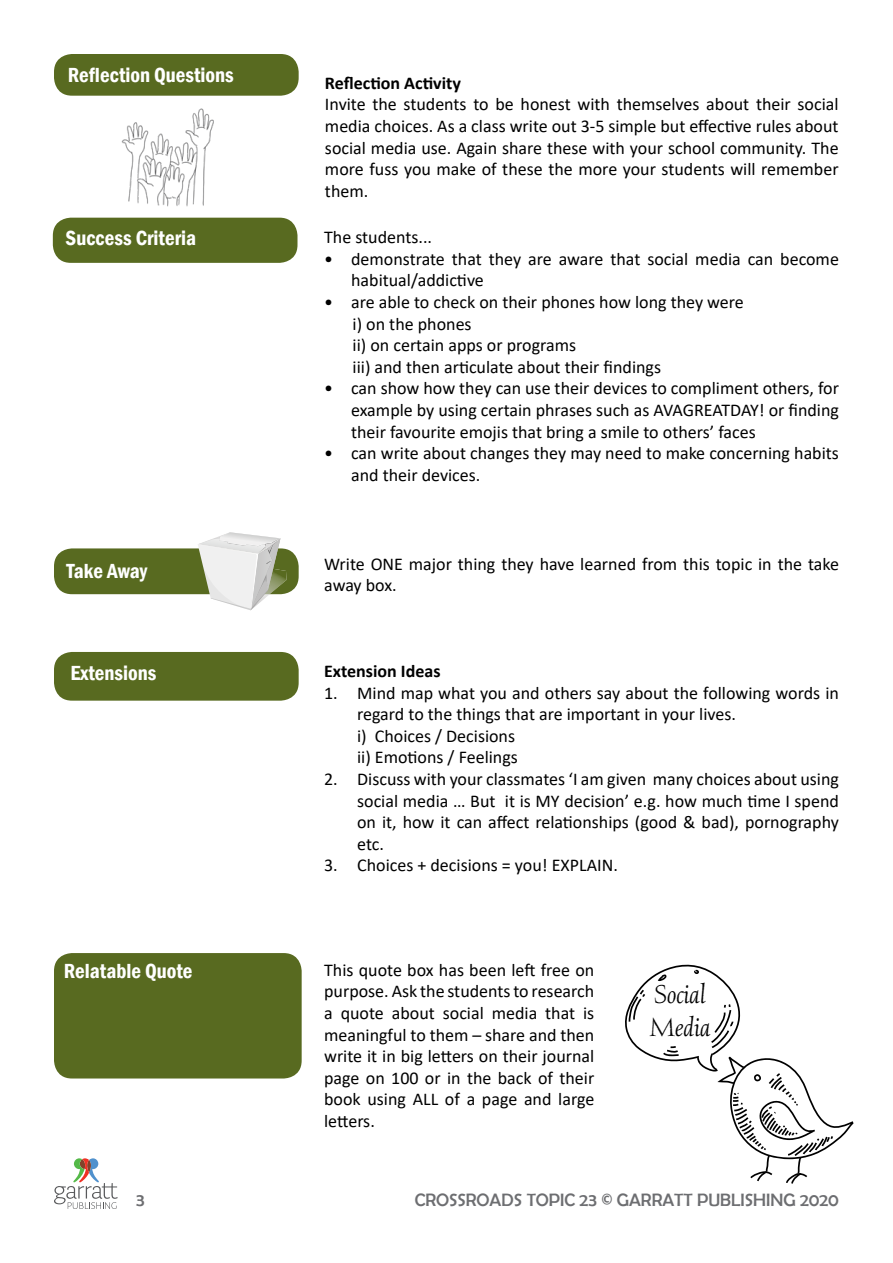
<style>
.page{position:relative;width:893px;height:1263px;background:#fff}
.page>*{position:absolute;margin:0;border:0;box-sizing:border-box;transform-origin:0 0}
.t1{font:27px/32.4px "Aquinas Std";color:#000}
.t2{font:600 condensed 21px "Franklin Gothic";color:#fff}
.t3{font:18px/21.6px "Calibri";color:#000}
.t4{font:18px "Berlin Sans FB";color:#6d6e71}
.t5{font:700 18px "Calibri";color:#000}
</style>
<div class="page">
<svg style="left:54px;top:1158px;width:64px;height:51px"></svg>
<div style="left:54px;top:953px;width:248px;height:125px;background:#586a20;border-radius:18px"></div>
<div style="left:54px;top:652px;width:245px;height:49px;background:#586a20;border-radius:18px"></div>
<div style="left:54px;top:548px;width:245px;height:46px;background:#586a20;border-radius:18px"></div>
<svg style="left:198px;top:532px;width:89px;height:78px"></svg>
<div style="left:53px;top:218px;width:244px;height:45px;background:#586a20;border-radius:18px"></div>
<svg style="left:625px;top:964px;width:229px;height:220px"></svg>
<div style="left:54px;top:54px;width:245px;height:42px;background:#586a20;border-radius:18px"></div>
<img style="left:121px;top:108px;width:93px;height:99px">
<p class="t2" style="left:68px;top:61px;width:167px">Reflection Questions</p>
<p class="t2" style="left:66px;top:224px;width:132px">Success Criteria</p>
<p class="t5" style="left:325px;top:70px;width:137px">Reflection Activity</p>
<p class="t3" style="left:325px;top:93px;width:515px;text-align:justify">Invite the students to be honest with themselves about their social media choices. As a class write out 3-5 simple but effective rules about social media use. Again share these with your school community. The more fuss you make of these the more your students will remember them.</p>
<p class="t3" style="left:324px;top:226px;width:109px">The students...</p>
<p class="t3" style="left:351px;top:247px;width:489px;text-indent:-27px">• demonstrate that they are aware that social media can become habitual/addictive</p>
<p class="t3" style="left:353px;top:291px;width:393px;text-indent:-28px">• are able to check on their phones how long they were i) on the phones<br>ii) on certain apps or programs<br>iii) and then articulate about their findings</p>
<p class="t3" style="left:351px;top:377px;width:489px;text-align:justify;text-indent:-27px">• can show how they can use their devices to compliment others, for example by using certain phrases such as AVAGREATDAY! or finding their favourite emojis that bring a smile to others’ faces</p>
<p class="t3" style="left:351px;top:442px;width:489px;text-indent:-27px">• can write about changes they may need to make concerning habits and their devices.</p>
<p class="t2" style="left:67px;top:557px;width:82px">Take Away</p>
<p class="t3" style="left:324px;top:553px;width:516px">Write ONE major thing they have learned from this topic in the take away box.</p>
<p class="t2" style="left:70px;top:659px;width:87px">Extensions</p>
<p class="t2" style="left:64px;top:957px;width:130px">Relatable Quote</p>
<p class="t5" style="left:324px;top:658px;width:118px">Extension Ideas</p>
<p class="t3" style="left:357px;top:681px;width:483px;text-indent:-33px">1. Mind map what you and others say about the following words in regard to the things that are important in your lives.<br>i) Choices / Decisions<br>ii) Emotions / Feelings</p>
<p class="t3" style="left:357px;top:768px;width:483px;text-align:justify;text-indent:-33px">2. Discuss with your classmates ‘I am given many choices about using social media … But it is MY decision’ e.g. how much time I spend on it, how it can affect relationships (good &amp; bad), pornography etc.</p>
<p class="t3" style="left:324px;top:854px;width:295px">3. Choices + decisions = you! EXPLAIN.</p>
<p class="t3" style="left:324px;top:958px;width:272px;text-align:justify">This quote box has been left free on purpose. Ask the students to research a quote about social media that is meaningful to them – share and then write it in big letters on their journal page on 100 or in the back of their book using ALL of a page and large letters.</p>
<h1 class="t1" style="left:649px;top:979px;width:62px">Social<br>Media</h1>
<p class="t4" style="left:136px;top:1190px;width:10px">3</p>
<p class="t4" style="left:415px;top:1190px;width:426px">CROSSROADS TOPIC 23 © GARRATT PUBLISHING 2020</p>
</div>
